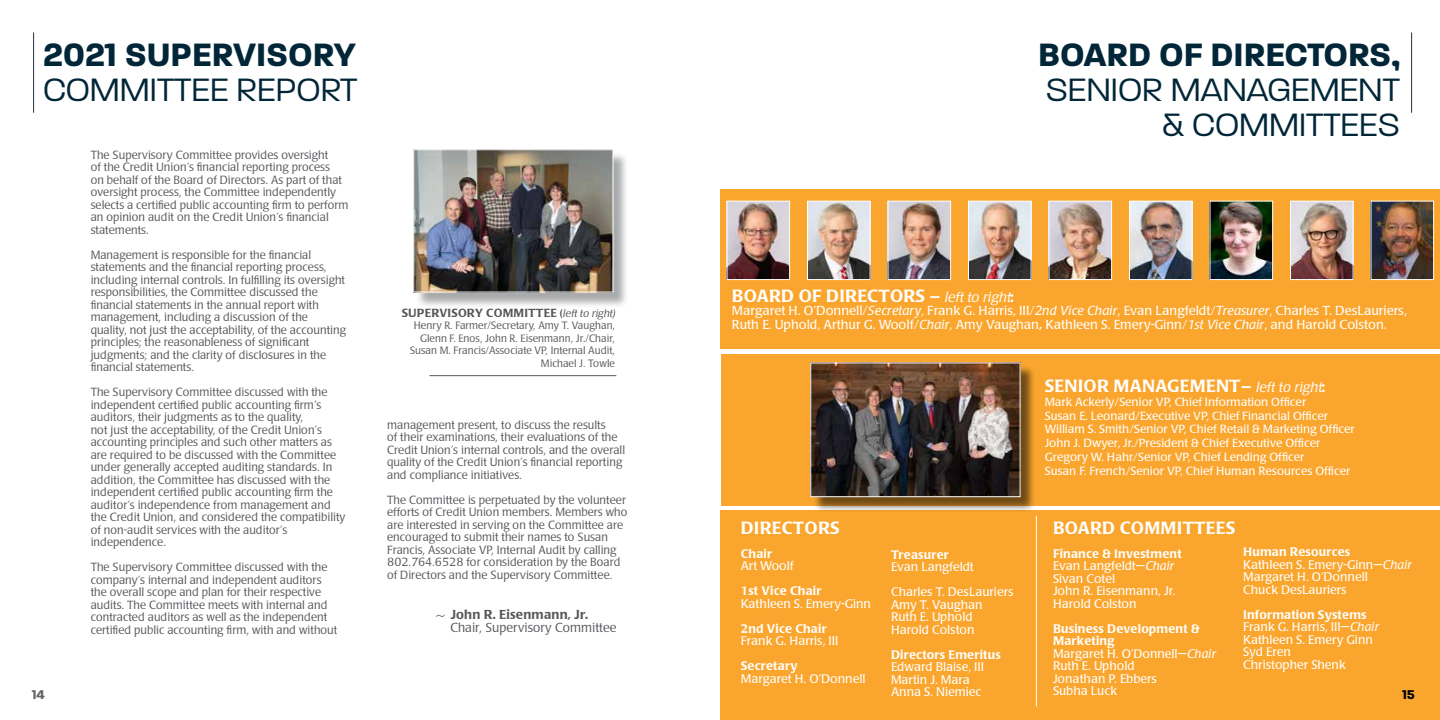
<style>
.page{position:relative;width:1440px;height:720px;background:#fff}
.page>*{position:absolute;margin:0;border:0;box-sizing:border-box;transform-origin:0 0}
.t1{font:300 35px/35px "Paralucent";color:#002638;text-align:right}
.t2{font:700 35px "Paralucent";color:#002638}
.t3{font:18.75px "Laudatio Mdm";color:#fff}
.t4{font:17.5px "Martin Gothic Lgt";color:#54565a}
.t5{font:13.75px/13.8px "Laudatio Rgl";color:#fff}
.t6{font:13.75px "Laudatio Lgt";color:#54565a}
.t7{font:13.75px "Laudatio Mdm";color:#54565a}
.t8{font:700 13.75px "Paralucent";color:#000}
.t9{font:700 13.75px "Paralucent";color:#636569}
.t10{font:13.12px/12.5px "Laudatio Rgl";color:#fff}
.t11{font:13.12px/12.5px "Laudatio Mdm";color:#fff}
.t12{font:12.5px/12.5px "Laudatio Lgt";color:#54565a}
.t13{font:12.5px/13.8px "Laudatio Rgl";color:#fff}
.t14{font:12.5px "Laudatio Mdm";color:#54565a}
.t15{font:11.25px/12.5px "Laudatio Lgt";color:#54565a;text-align:right}
.s1{font-size:11.25px}
.s2{font-family:"Laudatio Lgt Itl";font-size:11.25px}
.s3{font-size:15px}
.s4{font-family:"Laudatio Lgt Itl";font-size:15px}
.s5{font-family:"Laudatio Itl"}
.s6{font-family:"Laudatio Mdm"}
</style>
<div class="page">
<div style="left:721px;top:510px;width:719px;height:210px;background:#faa62e"></div>
<div style="left:721px;top:354px;width:719px;height:152px;background:#faa62e"></div>
<div style="left:720px;top:189px;width:720px;height:160px;background:#faa62e"></div>
<div style="left:415px;top:151px;width:214px;height:157px;background:#636569;opacity:.55"></div>
<img style="left:415px;top:151px;width:196px;height:139px">
<div style="left:413px;top:149px;width:200px;height:143px;border:1px solid #fff"></div>
<div style="left:812px;top:365px;width:224px;height:148px;background:#000;opacity:.55"></div>
<img style="left:812px;top:365px;width:206px;height:130px">
<div style="left:810px;top:363px;width:210px;height:134px;border:1px solid #fff"></div>
<img style="left:729px;top:203px;width:59px;height:75px">
<div style="left:727px;top:201px;width:63px;height:79px;border:1px solid #fff"></div>
<img style="left:1292px;top:203px;width:59px;height:75px">
<div style="left:1290px;top:201px;width:63px;height:79px;border:1px solid #fff"></div>
<img style="left:890px;top:203px;width:59px;height:75px">
<div style="left:888px;top:201px;width:63px;height:79px;border:1px solid #fff"></div>
<img style="left:1131px;top:203px;width:59px;height:75px">
<div style="left:1129px;top:201px;width:63px;height:79px;border:1px solid #fff"></div>
<img style="left:970px;top:203px;width:59px;height:75px">
<div style="left:968px;top:201px;width:63px;height:79px;border:1px solid #fff"></div>
<img style="left:809px;top:203px;width:59px;height:75px">
<div style="left:807px;top:201px;width:63px;height:79px;border:1px solid #fff"></div>
<img style="left:1373px;top:203px;width:59px;height:75px">
<div style="left:1371px;top:201px;width:63px;height:79px;border:1px solid #fff"></div>
<img style="left:1212px;top:203px;width:59px;height:75px">
<div style="left:1210px;top:201px;width:63px;height:79px;border:1px solid #fff"></div>
<img style="left:1051px;top:203px;width:59px;height:75px">
<div style="left:1049px;top:201px;width:63px;height:79px;border:1px solid #fff"></div>
<hr style="left:1036px;top:516px;width:1px;height:190px;background:#fff">
<hr style="left:430px;top:375px;width:186px;height:1px;background:#54565a">
<hr style="left:33px;top:32px;width:1px;height:81px;background:#27313e">
<hr style="left:1411px;top:32px;width:1px;height:81px;background:#27313e">
<h1 class="t2" style="left:43px;top:33px;width:314px">2021 SUPERVISORY</h1>
<h1 class="t1" style="left:43px;top:72px;width:316px">COMMITTEE REPORT</h1>
<p class="t9" style="left:32px;top:686px;width:15px">14</p>
<p class="t12" style="left:91px;top:148px;width:259px">The Supervisory Committee provides oversight<br>of the Credit Union’s financial reporting process<br>on behalf of the Board of Directors. As part of that oversight process, the Committee independently selects a certified public accounting firm to perform an opinion audit on the Credit Union’s financial statements.</p>
<p class="t12" style="left:91px;top:248px;width:257px">Management is responsible for the financial statements and the financial reporting process, including internal controls. In fulfilling its oversight responsibilities, the Committee discussed the financial statements in the annual report with management, including a discussion of the quality, not just the acceptability, of the accounting principles; the reasonableness of significant judgments; and the clarity of disclosures in the financial statements.</p>
<p class="t12" style="left:91px;top:386px;width:256px">The Supervisory Committee discussed with the independent certified public accounting firm’s auditors, their judgments as to the quality,<br>not just the acceptability, of the Credit Union’s accounting principles and such other matters as are required to be discussed with the Committee under generally accepted auditing standards. In addition, the Committee has discussed with the independent certified public accounting firm the auditor’s independence from management and the Credit Union, and considered the compatibility of non-audit services with the auditor’s independence.</p>
<p class="t12" style="left:91px;top:561px;width:248px">The Supervisory Committee discussed with the company’s internal and independent auditors the overall scope and plan for their respective audits. The Committee meets with internal and contracted auditors as well as the independent certified public accounting firm, with and without</p>
<p class="t14" style="left:402px;top:305px;width:215px">SUPERVISORY COMMITTEE <span class="s1">(</span><span class="s2">left to right)</span></p>
<p class="t15" style="left:410px;top:319px;width:207px">Henry R. Farmer/Secretary, Amy T. Vaughan, Glenn F. Enos, John R. Eisenmann, Jr./Chair, Susan M. Francis/Associate VP, Internal Audit, Michael J. Towle</p>
<p class="t12" style="left:387px;top:419px;width:239px">management present, to discuss the results<br>of their examinations, their evaluations of the Credit Union’s internal controls, and the overall quality of the Credit Union’s financial reporting and compliance initiatives.</p>
<p class="t12" style="left:387px;top:494px;width:242px">The Committee is perpetuated by the volunteer efforts of Credit Union members. Members who are interested in serving on the Committee are encouraged to submit their names to Susan Francis, Associate VP, Internal Audit by calling 802.764.6528 for consideration by the Board of Directors and the Supervisory Committee.</p>
<p class="t7" style="left:450px;top:606px;width:139px">John R. Eisenmann, Jr.</p>
<p class="t6" style="left:450px;top:620px;width:168px">Chair, Supervisory Committee</p>
<h3 class="t4" style="left:436px;top:611px;width:10px">~</h3>
<h1 class="t2" style="left:1038px;top:33px;width:363px">BOARD OF DIRECTORS,</h1>
<h1 class="t1" style="left:1046px;top:72px;width:356px">SENIOR MANAGEMENT &amp; COMMITTEES</h1>
<h2 class="t3" style="left:732px;top:284px;width:284px">BOARD OF DIRECTORS <span class="s3">—</span> <span class="s4">left to right</span><span class="s3">:</span></h2>
<p class="t5" style="left:732px;top:304px;width:676px">Margaret H. O’Donnell/<span class="s5">Secretary</span>, Frank G. Harris, III/<span class="s5">2nd Vice Chair</span>, Evan Langfeldt/<span class="s5">Treasurer</span>, Charles T. DesLauriers,<br>Ruth E. Uphold, Arthur G. Woolf/<span class="s5">Chair</span>, Amy Vaughan<span class="s6">,</span> Kathleen S. Emery-Ginn/<span class="s5">1st Vice Chair</span>, and Harold Colston.</p>
<h2 class="t3" style="left:741px;top:517px;width:101px">DIRECTORS</h2>
<p class="t11" style="left:741px;top:547px;width:33px">Chair</p>
<p class="t10" style="left:741px;top:560px;width:55px">Art Woolf</p>
<p class="t11" style="left:741px;top:585px;width:82px">1st Vice Chair</p>
<p class="t10" style="left:741px;top:597px;width:132px">Kathleen S. Emery-Ginn</p>
<p class="t11" style="left:741px;top:622px;width:88px">2nd Vice Chair</p>
<p class="t10" style="left:741px;top:635px;width:99px">Frank G. Harris, III</p>
<p class="t11" style="left:741px;top:660px;width:59px">Secretary</p>
<p class="t10" style="left:741px;top:672px;width:126px">Margaret H. O’Donnell</p>
<p class="t11" style="left:891px;top:548px;width:60px">Treasurer</p>
<p class="t10" style="left:891px;top:554px;width:124px;line-height:25px">Evan Langfeldt<br>Charles T. DesLauriers</p>
<p class="t10" style="left:891px;top:598px;width:93px">Amy T. Vaughan<br>Ruth E. Uphold<br>Harold Colston</p>
<p class="t11" style="left:891px;top:648px;width:112px">Directors Emeritus</p>
<p class="t10" style="left:891px;top:661px;width:94px">Edward Blaise, III<br>Martin J. Mara<br>Anna S. Niemiec</p>
<h2 class="t3" style="left:1045px;top:375px;width:282px">SENIOR MANAGEMENT<span class="s3">—</span> <span class="s4">left to right</span><span class="s3">:</span></h2>
<p class="t13" style="left:1045px;top:395px;width:311px">Mark Ackerly/Senior VP, Chief Information Officer<br>Susan E. Leonard/Executive VP, Chief Financial Officer William S. Smith/Senior VP, Chief Retail &amp; Marketing Officer John J. Dwyer, Jr./President &amp; Chief Executive Officer Gregory W. Hahr/Senior VP, Chief Lending Officer<br>Susan F. French/Senior VP, Chief Human Resources Officer</p>
<h2 class="t3" style="left:1053px;top:517px;width:184px">BOARD COMMITTEES</h2>
<p class="t11" style="left:1053px;top:547px;width:130px">Finance &amp; Investment</p>
<p class="t10" style="left:1053px;top:560px;width:124px">Evan Langfeldt—<span class="s5">Chair<br></span>Sivan Cotel<br>John R. Eisenmann, Jr.<br>Harold Colston</p>
<p class="t11" style="left:1053px;top:622px;width:148px">Business Development &amp;<br>Marketing</p>
<p class="t10" style="left:1053px;top:647px;width:165px">Margaret H. O’Donnell—<span class="s5">Chair<br></span>Ruth E. Uphold<br>Jonathan P. Ebbers<br>Subha Luck</p>
<p class="t11" style="left:1243px;top:546px;width:109px">Human Resources</p>
<p class="t10" style="left:1243px;top:558px;width:170px">Kathleen S. Emery-Ginn—<span class="s5">Chair<br></span>Margaret H. O’Donnell<br>Chuck DesLauriers</p>
<p class="t11" style="left:1243px;top:608px;width:125px">Information Systems</p>
<p class="t10" style="left:1243px;top:621px;width:138px">Frank G. Harris, III—<span class="s5">Chair<br></span>Kathleen S. Emery Ginn<br>Syd Eren<br>Christopher Shenk</p>
<p class="t8" style="left:1402px;top:686px;width:14px">15</p>
</div>
